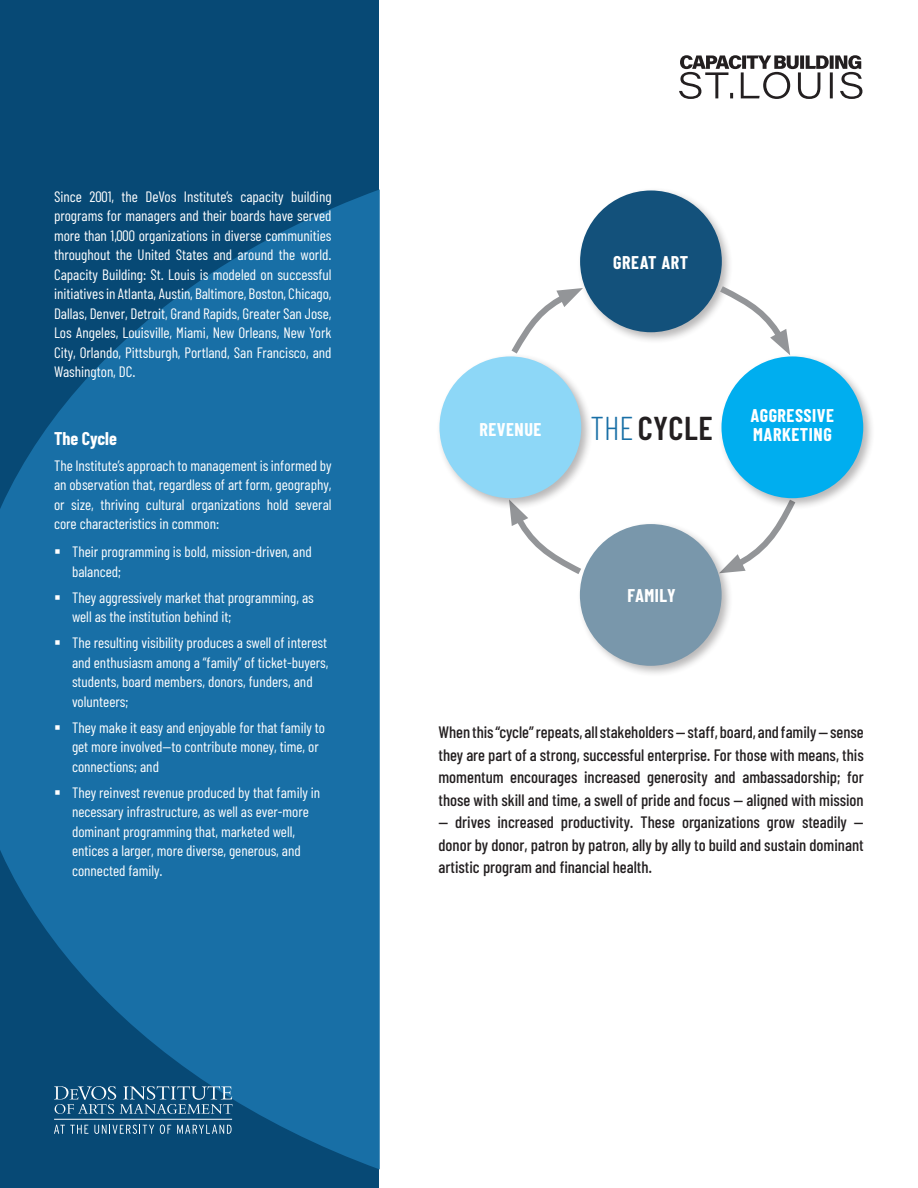
<style>
.page{position:relative;width:918px;height:1188px;background:#fff}
.page>*{position:absolute;margin:0;border:0;box-sizing:border-box;transform-origin:0 0}
.t1{font:600 33px "Barlow Condensed";letter-spacing:.015em;color:#231f20}
.t2{font:700 18px/19.5px "Barlow Condensed";letter-spacing:.03em;color:#fff}
.t3{font:700 18px "Barlow Condensed";color:#fff}
.t4{font:500 16.5px/22.5px "Barlow Condensed";color:#231f20;text-align:justify}
.t5{font:15px/19.5px "Barlow Condensed";color:#fff}
.s1{font-weight:300;color:#186fa6}
</style>
<div class="page">
<svg style="left:734px;top:510px;width:58px;height:62px"></svg>
<svg style="left:511px;top:288px;width:66px;height:65px"></svg>
<svg style="left:510px;top:510px;width:67px;height:64px"></svg>
<div style="left:0;top:0;width:379px;height:1188px;background:#074975"></div>
<svg style="left:0;top:189px;width:380px;height:980px;fill:#186fa6"></svg>
<svg style="left:54px;top:1086px;width:179px;height:28px"></svg>
<svg style="left:54px;top:1125px;width:34px;height:9px"></svg>
<svg style="left:94px;top:1125px;width:60px;height:9px"></svg>
<svg style="left:160px;top:1125px;width:11px;height:9px"></svg>
<svg style="left:177px;top:1125px;width:55px;height:9px"></svg>
<hr style="left:54px;top:1119px;width:178px;height:1px;background:#fff">
<div style="left:577px;top:188px;width:157px;height:156px;background:#231f20;opacity:.32"></div>
<div style="left:580px;top:191px;width:142px;height:141px;background:#13517b;border-radius:50%"></div>
<div style="left:719px;top:353px;width:156px;height:157px;background:#231f20;opacity:.32"></div>
<div style="left:722px;top:356px;width:141px;height:142px;background:#00aeef;border-radius:50%"></div>
<div style="left:437px;top:353px;width:156px;height:157px;background:#231f20;opacity:.32"></div>
<div style="left:440px;top:356px;width:141px;height:142px;background:#8dd7f7;border-radius:50%"></div>
<div style="left:577px;top:521px;width:157px;height:157px;background:#231f20;opacity:.32"></div>
<div style="left:580px;top:524px;width:142px;height:142px;background:#7997ab;border-radius:50%"></div>
<svg style="left:713px;top:281px;width:78px;height:74px"></svg>
<svg style="left:679px;top:55px;width:183px;height:44px"></svg>
<svg style="left:55px;top:550px;width:5px;height:4px"></svg>
<svg style="left:55px;top:595px;width:5px;height:5px"></svg>
<svg style="left:55px;top:641px;width:5px;height:4px"></svg>
<svg style="left:55px;top:725px;width:5px;height:5px"></svg>
<svg style="left:55px;top:790px;width:5px;height:5px"></svg>
<p class="t5" style="left:54px;top:186px;width:279px;text-align:justify">Since 2001, the DeVos Institute’s capacity building programs for managers and their boards have served more than 1,000 organizations in diverse communities throughout the United States and around the world.<br>Capacity Building: St. Louis is modeled on successful initiatives in Atlanta, Austin, Baltimore, Boston, Chicago, Dallas, Denver, Detroit, Grand Rapids, Greater San Jose, Los Angeles, Louisville, Miami, New Orleans, New York City, Orlando, Pittsburgh, Portland, San Francisco, and Washington, DC.</p>
<p class="t3" style="left:54px;top:427px;width:64px">The Cycle</p>
<p class="t5" style="left:54px;top:455px;width:279px;text-align:justify">The Institute’s approach to management is informed by an observation that, regardless of art form, geography, or size, thriving cultural organizations hold several core characteristics in common:</p>
<p class="t5" style="left:72px;top:542px;width:241px">Their programming is bold, mission-driven, and balanced;</p>
<p class="t5" style="left:72px;top:587px;width:243px">They aggressively market that programming, as well as the institution behind it;</p>
<p class="t5" style="left:72px;top:633px;width:258px">The resulting visibility produces a swell of interest and enthusiasm among a “family” of ticket-buyers, students, board members, donors, funders, and volunteers;</p>
<p class="t5" style="left:72px;top:717px;width:255px">They make it easy and enjoyable for that family to get more involved—to contribute money, time, or connections; and</p>
<p class="t5" style="left:72px;top:782px;width:250px">They reinvest revenue produced by that family in necessary infrastructure, as well as ever-more dominant programming that, marketed well, entices a larger, more diverse, generous, and connected family.</p>
<p class="t2" style="left:613px;top:252px;width:77px">GREAT ART</p>
<p class="t2" style="left:479px;top:420px;width:63px">REVENUE</p>
<h1 class="t1" style="left:591px;top:408px;width:124px"><span class="s1">THE</span> CYCLE</h1>
<p class="t2" style="left:751px;top:405px;width:85px">AGGRESSIVE<br>MARKETING</p>
<p class="t2" style="left:628px;top:585px;width:50px">FAMILY</p>
<p class="t4" style="left:438px;top:721px;width:427px">When this “cycle” repeats, all stakeholders — staff, board, and family — sense they are part of a strong, successful enterprise. For those with means, this momentum encourages increased generosity and ambassadorship; for those with skill and time, a swell of pride and focus — aligned with mission</p>
<p class="t4" style="left:438px;top:811px;width:427px">— drives increased productivity. These organizations grow steadily — donor by donor, patron by patron, ally by ally to build and sustain dominant artistic program and financial health.</p>
</div>
